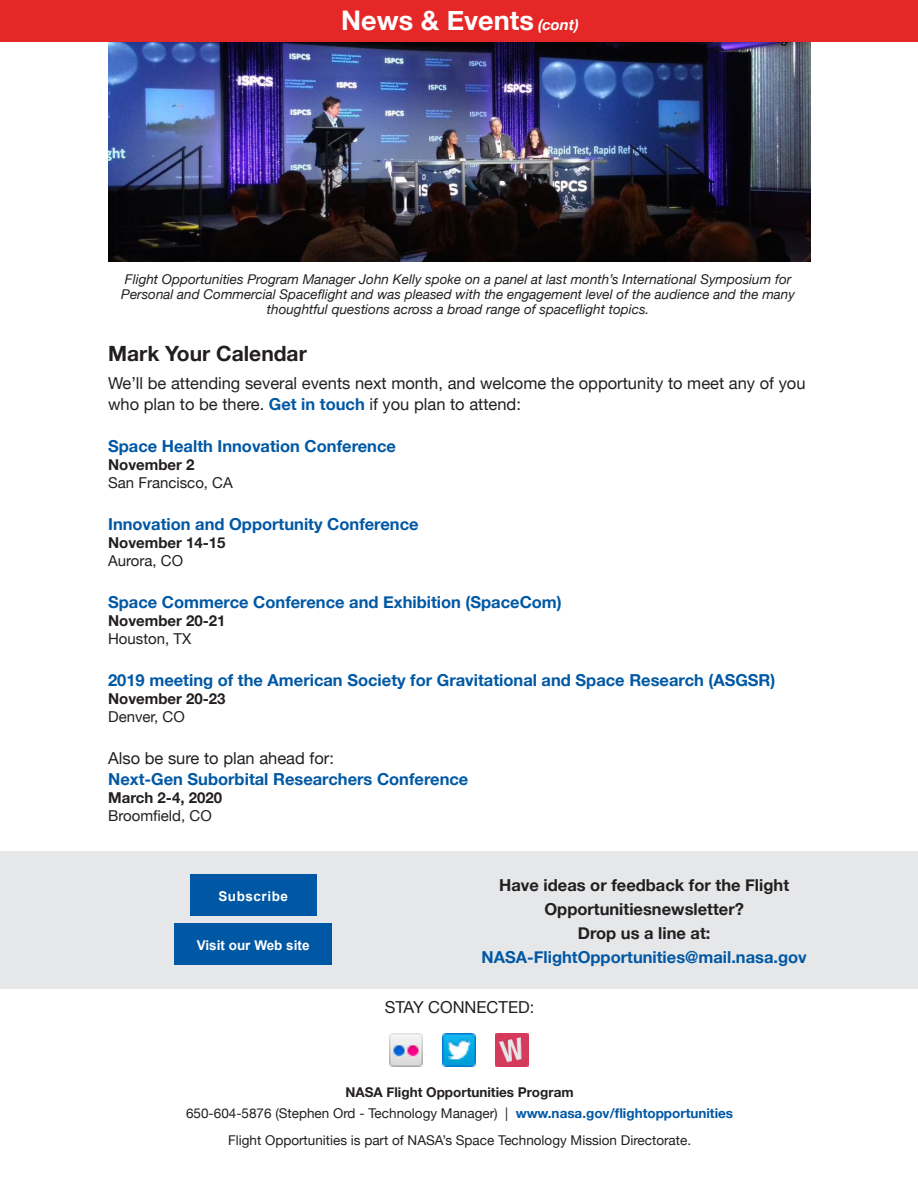
<style>
.page{position:relative;width:918px;height:1188px;background:#fff}
.page>*{position:absolute;margin:0;border:0;box-sizing:border-box;transform-origin:0 0}
.t1{font:700 27px "Helvetica Neue";color:#fff}
.heading_1{font:700 21px "Helvetica Neue";color:#231f20}
.body{font:700 16.5px/24px "Helvetica Neue";color:#0058a4;text-align:center}
.body-2{font:16.5px/21px "Helvetica Neue";color:#231f20}
.body-3{font:700 16.5px/24px "Helvetica Neue";color:#231f20;text-align:center}
.body-4{font:700 15px "Helvetica Neue";color:#231f20}
.body-5{font:15px "Helvetica Neue";color:#231f20}
.t2{font:italic 13.5px/15px "Helvetica Neue";color:#231f20;text-align:center}
.body-6{font:13.5px "Helvetica Neue";color:#231f20}
.body-7{font:700 13.5px "Helvetica Neue";color:#231f20}
.t3{font:700 13.5px "Arial";color:#fff}
.t4{font:700 13.5px "Arial";letter-spacing:.04em;color:#fff}
.s1{font-style:italic;font-size:15px}
.s2{font-weight:700;color:#0058a4}
.s3{color:#231f20}
</style>
<div class="page">
<img style="left:108px;top:42px;width:703px;height:219px">
<div style="left:1px;top:851px;width:917px;height:137px;background:#e6e7e9"></div>
<img style="left:496px;top:1033px;width:33px;height:33px">
<img style="left:443px;top:1033px;width:33px;height:33px">
<img style="left:389px;top:1033px;width:33px;height:33px">
<div style="left:190px;top:874px;width:126px;height:42px;background:#0058a4"></div>
<div style="left:174px;top:923px;width:158px;height:42px;background:#0058a4"></div>
<div style="left:0;top:0;width:918px;height:42px;background:#e62727"></div>
<h1 class="t1" style="left:341px;top:-1px;width:239px">News &amp; Events <span class="s1">(cont)</span></h1>
<p class="t2" style="left:121px;top:273px;width:675px">Flight Opportunities Program Manager John Kelly spoke on a panel at last month’s International Symposium for<br>Personal and Commercial Spaceflight and was pleased with the engagement level of the audience and the many thoughtful questions across a broad range of spaceflight topics.</p>
<h1 class="heading_1" style="left:108px;top:337px;width:200px">Mark Your Calendar</h1>
<p class="body-2" style="left:108px;top:373px;width:699px">We’ll be attending several events next month, and welcome the opportunity to meet any of you who plan to be there. <span class="s2">Get in touch</span> if you plan to attend:</p>
<p class="body" style="left:108px;top:434px;width:289px">Space Health Innovation Conference</p>
<p class="body-4" style="left:108px;top:453px;width:88px">November 2</p>
<p class="body-5" style="left:108px;top:472px;width:126px">San Francisco, CA</p>
<p class="body" style="left:108px;top:512px;width:312px">Innovation and Opportunity Conference</p>
<p class="body-4" style="left:108px;top:531px;width:119px">November 14-15</p>
<p class="body-5" style="left:108px;top:550px;width:77px">Aurora, CO</p>
<p class="body" style="left:108px;top:590px;width:455px">Space Commerce Conference and Exhibition (SpaceCom)</p>
<p class="body-4" style="left:108px;top:609px;width:119px">November 20-21</p>
<p class="body-5" style="left:108px;top:628px;width:85px">Houston, TX</p>
<p class="body" style="left:108px;top:668px;width:669px">2019 meeting of the American Society for Gravitational and Space Research (ASGSR)</p>
<p class="body-4" style="left:108px;top:687px;width:119px">November 20-23</p>
<p class="body-5" style="left:108px;top:706px;width:78px">Denver, CO</p>
<p class="body-2" style="left:108px;top:748px;width:227px">Also be sure to plan ahead for:</p>
<p class="body" style="left:108px;top:767px;width:362px">Next-Gen Suborbital Researchers Conference</p>
<p class="body-4" style="left:108px;top:786px;width:115px">March 2-4, 2020</p>
<p class="body-5" style="left:108px;top:805px;width:105px">Broomfield, CO</p>
<p class="t4" style="left:218px;top:888px;width:71px">Subscribe</p>
<p class="t3" style="left:197px;top:936px;width:114px">Visit our Web site</p>
<p class="body-3" style="left:499px;top:873px;width:291px">Have ideas or feedback for the Flight<br>Opportunitiesnewsletter?</p>
<p class="body" style="left:481px;top:921px;width:327px"><span class="s3">Drop us a line at:<br></span>NASA-FlightOpportunities@mail.nasa.gov</p>
<p class="body-2" style="left:385px;top:998px;width:151px">STAY CONNECTED:</p>
<p class="body-7" style="left:345px;top:1082px;width:230px">NASA Flight Opportunities Program</p>
<p class="body-6" style="left:186px;top:1104px;width:549px">650-604-5876 (Stephen Ord - Technology Manager) | <span class="s2">www.nasa.gov/flightopportunities</span></p>
<p class="body-6" style="left:228px;top:1131px;width:465px">Flight Opportunities is part of NASA’s Space Technology Mission Directorate.</p>
</div>
